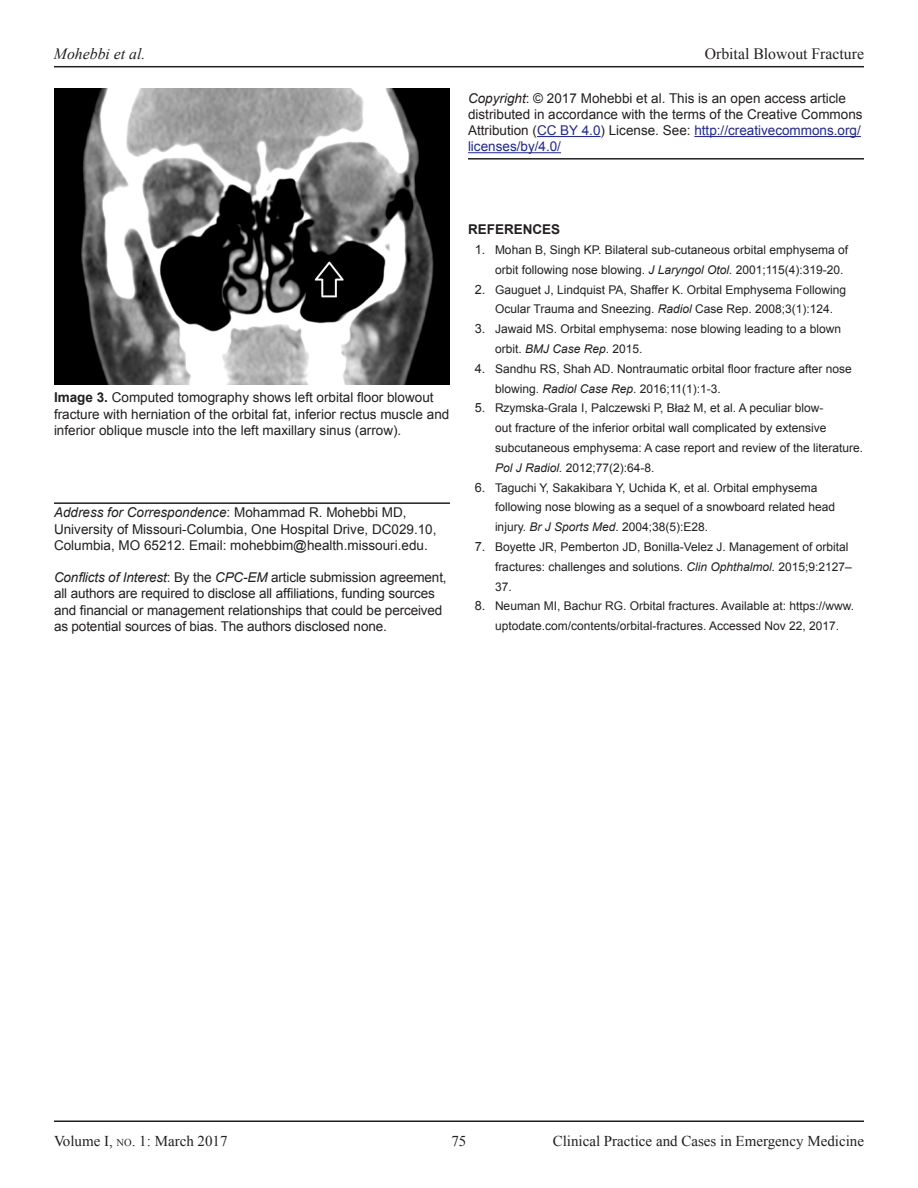
<style>
.page{position:relative;width:918px;height:1188px;background:#fff}
.page>*{position:absolute;margin:0;border:0;box-sizing:border-box;transform-origin:0 0}
.t1{font:15.75px "Times New Roman";color:#231f20}
.t2{font:italic 15.75px "Times New Roman";color:#231f20}
.t3{font:15px "Times New Roman";color:#231f20}
.t4{font:13.5px/16.2px "Arial";color:#231f20}
.t5{font:700 13.5px "Arial";color:#231f20}
.t6{font:12px/19.8px "Arial";color:#231f20}
.s1{font-style:italic}
.s2{color:#1f2796}
.s3{font-weight:700}
.s4{font-size:12.75px}
.s5{font-size:10.5px}
</style>
<div class="page">
<hr style="left:54px;top:1120px;width:810px;height:2px;background:#231f20">
<hr style="left:54px;top:66px;width:810px;height:1px;background:#231f20">
<hr style="left:537px;top:136px;width:64px;height:1px;background:#1f2796">
<hr style="left:694px;top:136px;width:167px;height:1px;background:#1f2796">
<hr style="left:468px;top:158px;width:396px;height:2px;background:#231f20">
<hr style="left:468px;top:152px;width:93px;height:1px;background:#1f2796">
<img style="left:55px;top:89px;width:395px;height:295px">
<hr style="left:54px;top:502px;width:396px;height:2px;background:#231f20">
<h1 class="t2" style="left:54px;top:43px;width:93px">Mohebbi et al.</h1>
<h1 class="t1" style="left:705px;top:43px;width:161px">Orbital Blowout Fracture</h1>
<p class="t4" style="left:468px;top:90px;width:396px"><span class="s1">Copyright</span>: © 2017 Mohebbi et al. This is an open access article distributed in accordance with the terms of the Creative Commons Attribution (<span class="s2">CC BY 4.0</span>) License. See: <span class="s2">http://creativecommons.org/ licenses/by/4.0/</span></p>
<p class="t4" style="left:54px;top:390px;width:397px"><span class="s3">Image 3.</span> Computed tomography shows left orbital floor blowout fracture with herniation of the orbital fat, inferior rectus muscle and inferior oblique muscle into the left maxillary sinus (arrow).</p>
<p class="t4" style="left:54px;top:505px;width:384px"><span class="s1">Address for Correspondence</span>: Mohammad R. Mohebbi MD,<br>University of Missouri-Columbia, One Hospital Drive, DC029.10,<br>Columbia, MO 65212. Email: mohebbim@health.missouri.edu.</p>
<p class="t4" style="left:54px;top:570px;width:394px"><span class="s1">Conflicts of Interest</span>: By the <span class="s1">CPC-EM</span> article submission agreement, all authors are required to disclose all affiliations, funding sources and financial or management relationships that could be perceived as potential sources of bias. The authors disclosed none.</p>
<p class="t5" style="left:468px;top:220px;width:94px">REFERENCES</p>
<p class="t6" style="left:495px;top:240px;width:355px;text-indent:-20px"><span class="s4">1.</span> Mohan B, Singh KP. Bilateral sub-cutaneous orbital emphysema of orbit following nose blowing. <span class="s1">J Laryngol Otol.</span> 2001;115(4):319-20.</p>
<p class="t6" style="left:495px;top:280px;width:353px;text-indent:-20px"><span class="s4">2.</span> Gauguet J, Lindquist PA, Shaffer K. Orbital Emphysema Following<br>Ocular Trauma and Sneezing. <span class="s1">Radiol</span> Case Rep. 2008;3(1):124.</p>
<p class="t6" style="left:495px;top:319px;width:348px;text-indent:-20px"><span class="s4">3.</span> Jawaid MS. Orbital emphysema: nose blowing leading to a blown orbit. <span class="s1">BMJ Case Rep</span>. 2015.</p>
<p class="t6" style="left:495px;top:359px;width:358px;text-indent:-20px"><span class="s4">4.</span> Sandhu RS, Shah AD. Nontraumatic orbital floor fracture after nose blowing. <span class="s1">Radiol Case Rep</span>. 2016;11(1):1-3.</p>
<p class="t6" style="left:495px;top:398px;width:370px;text-indent:-20px"><span class="s4">5.</span> Rzymska-Grala I, Palczewski P, Błaż M, et al. A peculiar blow-<br>out fracture of the inferior orbital wall complicated by extensive subcutaneous emphysema: A case report and review of the literature.<br><span class="s1">Pol J Radiol.</span> 2012;77(2):64-8.</p>
<p class="t6" style="left:495px;top:478px;width:342px;text-indent:-20px"><span class="s4">6.</span> Taguchi Y, Sakakibara Y, Uchida K, et al. Orbital emphysema following nose blowing as a sequel of a snowboard related head injury. <span class="s1">Br J Sports Med</span>. 2004;38(5):E28.</p>
<p class="t6" style="left:495px;top:537px;width:358px;text-indent:-20px"><span class="s4">7.</span> Boyette JR, Pemberton JD, Bonilla-Velez J. Management of orbital fractures: challenges and solutions. <span class="s1">Clin Ophthalmol.</span> 2015;9:2127–<br>37.</p>
<p class="t6" style="left:475px;top:596px;width:381px;text-align:center"><span class="s4">8.</span> Neuman MI, Bachur RG. Orbital fractures. Available at: https://www. uptodate.com/contents/orbital-fractures. Accessed Nov 22, 2017.</p>
<p class="t3" style="left:54px;top:1131px;width:175px">Volume I, <span class="s5">no</span>. 1: March 2017</p>
<p class="t3" style="left:451px;top:1131px;width:16px">75</p>
<p class="t3" style="left:553px;top:1131px;width:313px">Clinical Practice and Cases in Emergency Medicine</p>
</div>
